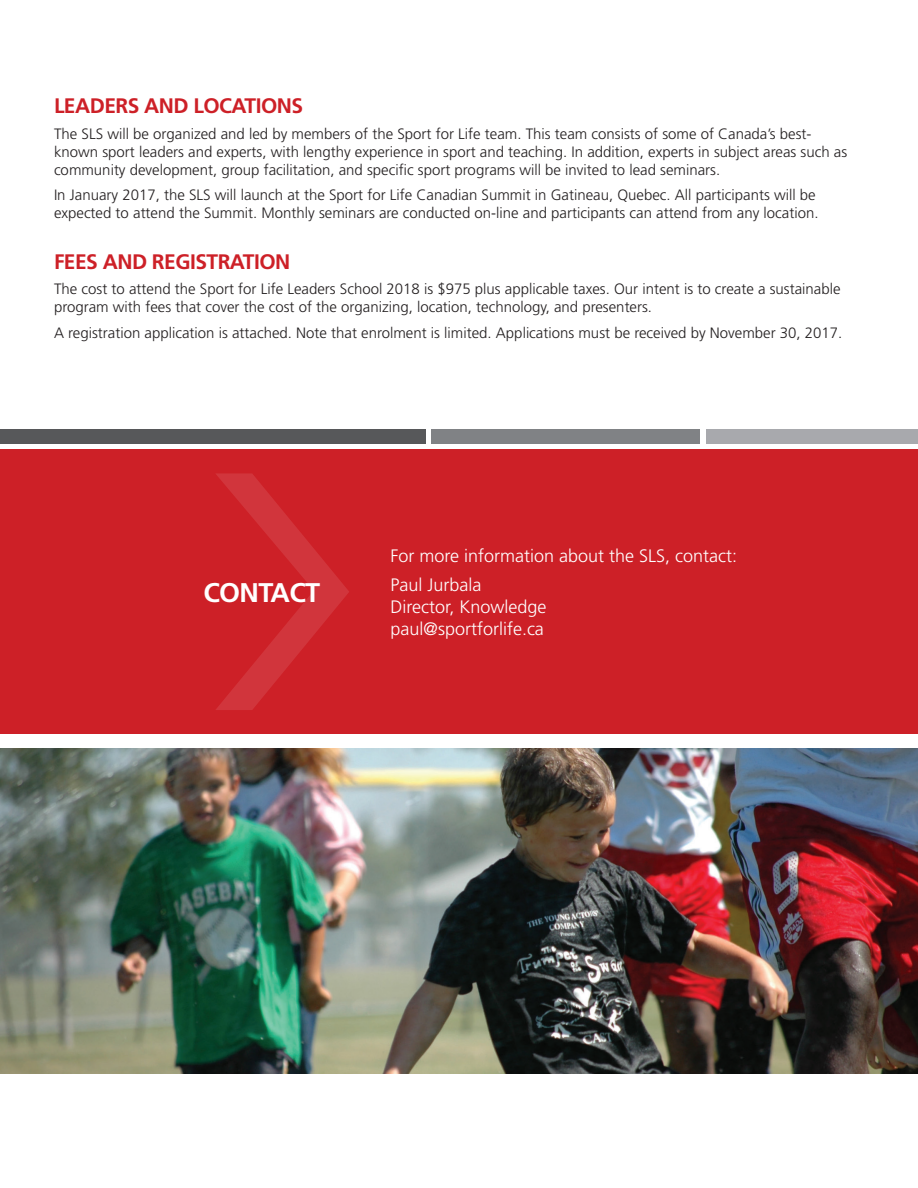
<style>
.page{position:relative;width:918px;height:1188px;background:#fff}
.page>*{position:absolute;margin:0;border:0;box-sizing:border-box;transform-origin:0 0}
.t1{font:700 27px "Frutiger LT Std";letter-spacing:-.025em;color:#fff}
.t2{font:700 21px "Frutiger LT Std";letter-spacing:-.025em;color:#cd2027}
.t3{font:300 18px/21.6px "Frutiger LT Std";color:#fff}
.t4{font:300 15px/18px "Frutiger LT Std";color:#231f20}
</style>
<div class="page">
<div style="left:0;top:449px;width:918px;height:285px;background:#cd2027"></div>
<svg style="left:216px;top:473px;width:133px;height:237px"></svg>
<div style="left:0;top:429px;width:425px;height:15px;background:#57585a"></div>
<div style="left:431px;top:429px;width:269px;height:15px;background:#808285"></div>
<div style="left:706px;top:429px;width:212px;height:15px;background:#a8a9ad"></div>
<img style="left:0;top:749px;width:918px;height:324px">
<p class="t2" style="left:54px;top:94px;width:251px">LEADERS AND LOCATIONS</p>
<p class="t4" style="left:54px;top:125px;width:795px">The SLS will be organized and led by members of the Sport for Life team. This team consists of some of Canada’s best&shy;known sport leaders and experts, with lengthy experience in sport and teaching. In addition, experts in subject areas such as community development, group facilitation, and specific sport programs will be invited to lead seminars.</p>
<p class="t4" style="left:54px;top:186px;width:766px">In January 2017, the SLS will launch at the Sport for Life Canadian Summit in Gatineau, Quebec. All participants will be expected to attend the Summit. Monthly seminars are conducted on-line and participants can attend from any location.</p>
<p class="t2" style="left:54px;top:249px;width:238px">FEES AND REGISTRATION</p>
<p class="t4" style="left:54px;top:280px;width:788px">The cost to attend the Sport for Life Leaders School 2018 is $975 plus applicable taxes. Our intent is to create a sustainable program with fees that cover the cost of the organizing, location, technology, and presenters.</p>
<p class="t4" style="left:54px;top:324px;width:790px">A registration application is attached. Note that enrolment is limited. Applications must be received by November 30, 2017.</p>
<p class="t1" style="left:203px;top:577px;width:118px">CONTACT</p>
<p class="t3" style="left:391px;top:546px;width:348px">For more information about the SLS, contact:</p>
<p class="t3" style="left:391px;top:575px;width:158px">Paul Jurbala<br>Director, Knowledge paul@sportforlife.ca</p>
</div>
